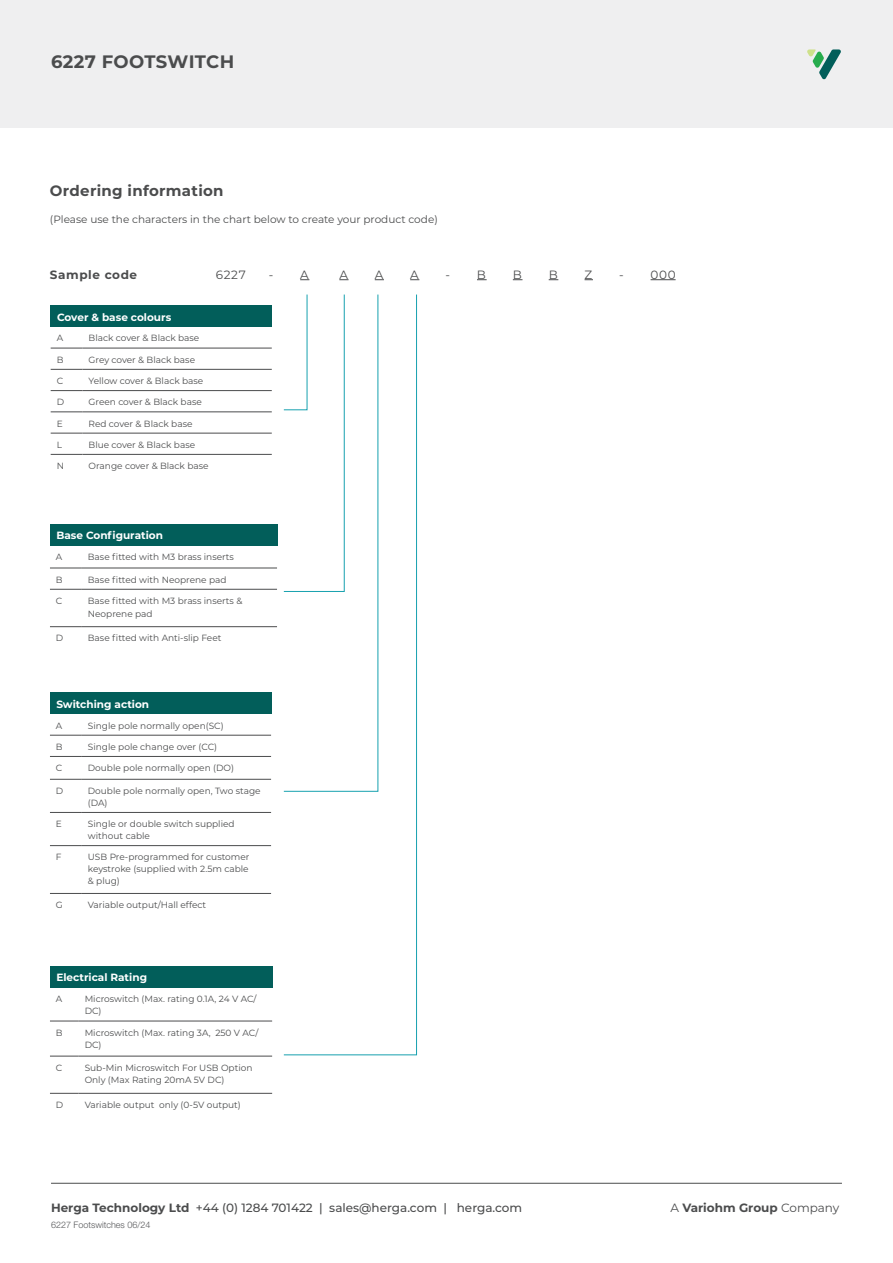
<style>
.page{position:relative;width:893px;height:1263px;background:#fff}
.page>*{position:absolute;margin:0;border:0;box-sizing:border-box;transform-origin:0 0}
.t1{font:700 18px "Montserrat";letter-spacing:.02em;color:#4b4c4d}
.body_copy{font:700 15px "Montserrat";letter-spacing:.02em;color:#4b4c4d}
.t2{font:500 12px "Montserrat";color:#4b4c4d}
.t3{font:700 12px "Montserrat";color:#4b4c4d}
.t4{font:12px "Montserrat";letter-spacing:.05em;color:#4b4c4d}
.t5{font:700 12px "Montserrat";letter-spacing:.05em;color:#4b4c4d}
.body_copy-2{font:700 10.5px "Montserrat";color:#fff}
.body_copy-3{font:10.5px "Montserrat";color:#4b4c4d}
.Herga_Table_Text{font:9px/12px "Montserrat";color:#4b4c4d}
.body_copy-4{font:9px "Montserrat";color:#4b4c4d}
.t6{font:300 9px "Helvetica Neue LT Pro";color:#57585a}
.s1{font-weight:700}
.s2{font-weight:400}
</style>
<div class="page">
<div style="left:0;top:0;width:893px;height:128px;background:#efeff0"></div>
<svg style="left:807px;top:49px;width:34px;height:31px"></svg>
<hr style="left:51px;top:1183px;width:791px;height:1px;background:#4b4c4d">
<svg style="left:283px;top:294px;width:134px;height:761px"></svg>
<svg style="left:651px;top:279px;width:25px;height:1px"></svg>
<div style="left:51px;top:305px;width:221px;height:21px;background:#025e5a"></div>
<hr style="left:51px;top:348px;width:32px;height:1px;background:#4b4c4d">
<hr style="left:83px;top:348px;width:189px;height:1px;background:#4b4c4d">
<hr style="left:51px;top:369px;width:32px;height:1px;background:#4b4c4d">
<hr style="left:83px;top:369px;width:189px;height:1px;background:#4b4c4d">
<hr style="left:51px;top:390px;width:32px;height:1px;background:#4b4c4d">
<hr style="left:83px;top:390px;width:189px;height:1px;background:#4b4c4d">
<hr style="left:51px;top:412px;width:32px;height:1px;background:#4b4c4d">
<hr style="left:83px;top:412px;width:189px;height:1px;background:#4b4c4d">
<hr style="left:51px;top:433px;width:32px;height:1px;background:#4b4c4d">
<hr style="left:83px;top:433px;width:189px;height:1px;background:#4b4c4d">
<hr style="left:51px;top:454px;width:32px;height:1px;background:#4b4c4d">
<hr style="left:83px;top:454px;width:189px;height:1px;background:#4b4c4d">
<div style="left:50px;top:693px;width:221px;height:21px;background:#025e5a"></div>
<hr style="left:50px;top:735px;width:32px;height:1px;background:#4b4c4d">
<hr style="left:82px;top:735px;width:189px;height:1px;background:#4b4c4d">
<hr style="left:50px;top:756px;width:32px;height:1px;background:#4b4c4d">
<hr style="left:82px;top:756px;width:189px;height:1px;background:#4b4c4d">
<hr style="left:50px;top:779px;width:32px;height:1px;background:#4b4c4d">
<hr style="left:82px;top:779px;width:189px;height:1px;background:#4b4c4d">
<hr style="left:50px;top:812px;width:32px;height:1px;background:#4b4c4d">
<hr style="left:82px;top:812px;width:189px;height:1px;background:#4b4c4d">
<hr style="left:50px;top:845px;width:32px;height:1px;background:#4b4c4d">
<hr style="left:82px;top:845px;width:189px;height:1px;background:#4b4c4d">
<hr style="left:50px;top:893px;width:32px;height:1px;background:#4b4c4d">
<hr style="left:82px;top:893px;width:189px;height:1px;background:#4b4c4d">
<div style="left:50px;top:524px;width:227px;height:21px;background:#025e5a"></div>
<hr style="left:50px;top:568px;width:32px;height:1px;background:#4b4c4d">
<hr style="left:82px;top:568px;width:195px;height:1px;background:#4b4c4d">
<hr style="left:50px;top:589px;width:32px;height:1px;background:#4b4c4d">
<hr style="left:82px;top:589px;width:195px;height:1px;background:#4b4c4d">
<hr style="left:50px;top:626px;width:32px;height:1px;background:#4b4c4d">
<hr style="left:82px;top:626px;width:195px;height:1px;background:#4b4c4d">
<div style="left:50px;top:966px;width:222px;height:21px;background:#025e5a"></div>
<svg style="left:50px;top:1021px;width:29px;height:1px"></svg>
<hr style="left:79px;top:1021px;width:193px;height:1px;background:#4b4c4d">
<svg style="left:50px;top:1056px;width:29px;height:1px"></svg>
<hr style="left:79px;top:1056px;width:193px;height:1px;background:#4b4c4d">
<svg style="left:50px;top:1093px;width:29px;height:1px"></svg>
<hr style="left:79px;top:1093px;width:193px;height:1px;background:#4b4c4d">
<svg style="left:283px;top:294px;width:62px;height:298px"></svg>
<h1 class="t1" style="left:51px;top:49px;width:185px">6227 FOOTSWITCH</h1>
<p class="body_copy" style="left:50px;top:180px;width:175px">Ordering information</p>
<p class="body_copy-3" style="left:50px;top:212px;width:389px">(Please use the characters in the chart below to create your product code)</p>
<p class="t5" style="left:50px;top:266px;width:89px">Sample code</p>
<p class="t4" style="left:216px;top:266px;width:31px">6227</p>
<p class="t4" style="left:269px;top:266px;width:41px">- A</p>
<p class="t4" style="left:339px;top:266px;width:10px">A</p>
<p class="t4" style="left:375px;top:266px;width:10px">A</p>
<p class="t4" style="left:410px;top:266px;width:10px">A</p>
<p class="t4" style="left:446px;top:266px;width:42px">- B</p>
<p class="t4" style="left:513px;top:266px;width:11px">B</p>
<p class="t4" style="left:549px;top:266px;width:11px">B</p>
<p class="t4" style="left:585px;top:266px;width:9px">Z</p>
<p class="t4" style="left:619px;top:266px;width:58px">- 000</p>
<p class="body_copy-2" style="left:57px;top:309px;width:116px">Cover &amp; base colours</p>
<p class="body_copy-4" style="left:57px;top:332px;width:8px">A</p>
<p class="Herga_Table_Text" style="left:89px;top:332px;width:112px">Black cover &amp; Black base</p>
<p class="body_copy-4" style="left:57px;top:353px;width:8px">B</p>
<p class="Herga_Table_Text" style="left:89px;top:353px;width:108px">Grey cover &amp; Black base</p>
<p class="body_copy-4" style="left:57px;top:375px;width:8px">C</p>
<p class="Herga_Table_Text" style="left:89px;top:374px;width:116px">Yellow cover &amp; Black base</p>
<p class="body_copy-4" style="left:57px;top:396px;width:9px">D</p>
<p class="Herga_Table_Text" style="left:89px;top:396px;width:115px">Green cover &amp; Black base</p>
<p class="body_copy-4" style="left:57px;top:417px;width:8px">E</p>
<p class="Herga_Table_Text" style="left:89px;top:417px;width:105px">Red cover &amp; Black base</p>
<p class="body_copy-4" style="left:57px;top:438px;width:7px">L</p>
<p class="Herga_Table_Text" style="left:89px;top:438px;width:108px">Blue cover &amp; Black base</p>
<p class="body_copy-4" style="left:57px;top:460px;width:9px">N</p>
<p class="Herga_Table_Text" style="left:89px;top:460px;width:122px">Orange cover &amp; Black base</p>
<p class="body_copy-2" style="left:56px;top:528px;width:108px">Base Configuration</p>
<p class="body_copy-4" style="left:56px;top:551px;width:8px">A</p>
<p class="Herga_Table_Text" style="left:88px;top:551px;width:148px">Base fitted with M3 brass inserts</p>
<p class="body_copy-4" style="left:56px;top:573px;width:8px">B</p>
<p class="Herga_Table_Text" style="left:88px;top:573px;width:140px">Base fitted with Neoprene pad</p>
<p class="body_copy-4" style="left:56px;top:595px;width:8px">C</p>
<p class="Herga_Table_Text" style="left:88px;top:594px;width:156px;line-height:13.5px">Base fitted with M3 brass inserts &amp;<br>Neoprene pad</p>
<p class="body_copy-4" style="left:56px;top:632px;width:9px">D</p>
<p class="Herga_Table_Text" style="left:88px;top:632px;width:135px">Base fitted with Anti-slip Feet</p>
<p class="body_copy-2" style="left:56px;top:697px;width:94px">Switching action</p>
<p class="body_copy-4" style="left:56px;top:719px;width:8px">A</p>
<p class="Herga_Table_Text" style="left:88px;top:719px;width:137px">Single pole normally open(SC)</p>
<p class="body_copy-4" style="left:56px;top:740px;width:8px">B</p>
<p class="Herga_Table_Text" style="left:88px;top:740px;width:131px">Single pole change over (CC)</p>
<p class="body_copy-4" style="left:56px;top:762px;width:8px">C</p>
<p class="Herga_Table_Text" style="left:88px;top:762px;width:148px">Double pole normally open (DO)</p>
<p class="body_copy-4" style="left:56px;top:785px;width:9px">D</p>
<p class="Herga_Table_Text" style="left:88px;top:784px;width:174px">Double pole normally open, Two stage (DA)</p>
<p class="body_copy-4" style="left:56px;top:818px;width:8px">E</p>
<p class="Herga_Table_Text" style="left:88px;top:818px;width:148px">Single or double switch supplied without cable</p>
<p class="body_copy-4" style="left:56px;top:851px;width:7px">F</p>
<p class="Herga_Table_Text" style="left:88px;top:851px;width:163px;text-align:justify">USB Pre-programmed for customer keystroke (supplied with 2.5m cable &amp; plug)</p>
<p class="body_copy-4" style="left:56px;top:899px;width:8px">G</p>
<p class="Herga_Table_Text" style="left:88px;top:899px;width:120px">Variable output/Hall effect</p>
<p class="body_copy-2" style="left:56px;top:970px;width:92px">Electrical Rating</p>
<p class="body_copy-4" style="left:56px;top:992px;width:8px">A</p>
<p class="Herga_Table_Text" style="left:85px;top:992px;width:173px">Microswitch (Max. rating 0.1A, 24 V AC/<br>DC)</p>
<p class="body_copy-4" style="left:56px;top:1026px;width:8px">B</p>
<p class="Herga_Table_Text" style="left:85px;top:1026px;width:175px">Microswitch (Max. rating 3A, 250 V AC/<br>DC)</p>
<p class="body_copy-4" style="left:56px;top:1061px;width:8px">C</p>
<p class="Herga_Table_Text" style="left:85px;top:1061px;width:169px">Sub-Min Microswitch For USB Option<br>Only (Max Rating 20mA 5V DC)</p>
<p class="body_copy-4" style="left:56px;top:1099px;width:9px">D</p>
<p class="Herga_Table_Text" style="left:85px;top:1098px;width:158px">Variable output only (0-5V output)</p>
<h3 class="t2" style="left:51px;top:1200px;width:473px"><span class="s1">Herga Technology Ltd</span> +44 (0) 1284 701422 | sales@herga.com | herga.com</h3>
<h3 class="t3" style="left:670px;top:1199px;width:170px"><span class="s2">A</span> Variohm Group <span class="s2">Company</span></h3>
<p class="t6" style="left:51px;top:1219px;width:101px">6227 Footswitches 06/24</p>
</div>
